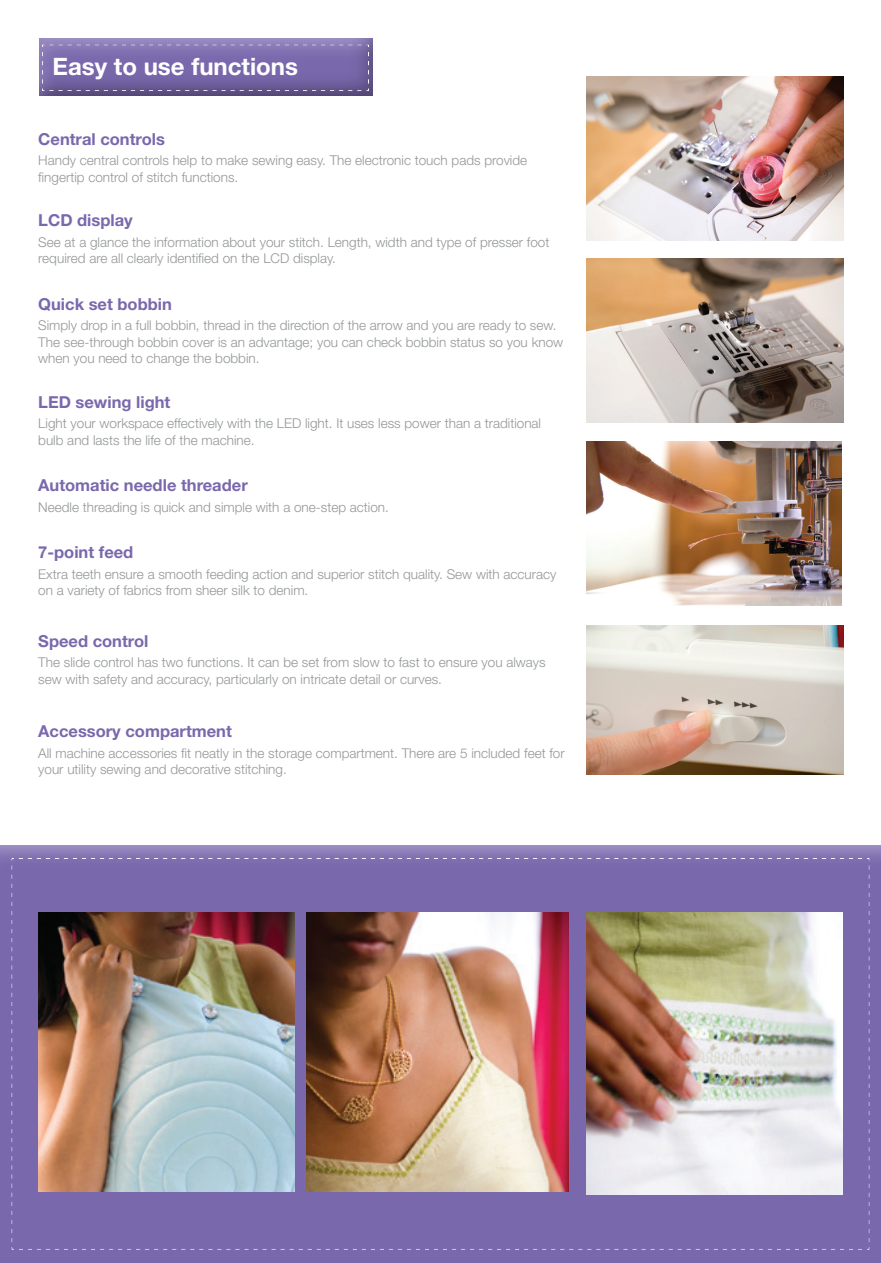
<style>
.page{position:relative;width:881px;height:1263px;background:#fff}
.page>*{position:absolute;margin:0;border:0;box-sizing:border-box;transform-origin:0 0}
.t1{font:700 24px "Helvetica Neue LT Std";color:#fff}
.t2{font:700 16.5px "Helvetica Neue";color:#7a68ad}
.t3{font:300 13.5px/16.5px "Helvetica Neue";color:#939698}
</style>
<div class="page">
<img style="left:586px;top:259px;width:256px;height:164px">
<div style="left:38px;top:36px;width:336px;height:61px;background:#231f20;opacity:.75"></div>
<div style="left:41px;top:42px;width:330px;height:49px;background:#231f20;opacity:.75"></div>
<img style="left:586px;top:441px;width:255px;height:165px">
<img style="left:586px;top:76px;width:256px;height:164px">
<img style="left:586px;top:626px;width:256px;height:148px">
<div style="left:0;top:843px;width:880px;height:420px;background:#231f20;opacity:.75"></div>
<div style="left:11px;top:856px;width:858px;height:394px;background:#7a68ad"></div>
<img style="left:586px;top:912px;width:256px;height:283px">
<img style="left:306px;top:912px;width:262px;height:279px">
<img style="left:38px;top:912px;width:256px;height:279px">
<h1 class="t1" style="left:52px;top:51px;width:247px">Easy to use functions</h1>
<p class="t2" style="left:38px;top:129px;width:128px">Central controls</p>
<p class="t3" style="left:38px;top:152px;width:490px">Handy central controls help to make sewing easy. The electronic touch pads provide fingertip control of stitch functions.</p>
<p class="t2" style="left:38px;top:210px;width:96px">LCD display</p>
<p class="t3" style="left:38px;top:233px;width:512px">See at a glance the information about your stitch. Length, width and type of presser foot required are all clearly identified on the LCD display.</p>
<p class="t2" style="left:38px;top:293px;width:135px">Quick set bobbin</p>
<p class="t3" style="left:38px;top:317px;width:526px">Simply drop in a full bobbin, thread in the direction of the arrow and you are ready to sew.<br>The see-through bobbin cover is an advantage; you can check bobbin status so you know when you need to change the bobbin.</p>
<p class="t2" style="left:38px;top:391px;width:133px">LED sewing light</p>
<p class="t3" style="left:38px;top:415px;width:504px">Light your workspace effectively with the LED light. It uses less power than a traditional bulb and lasts the life of the machine.</p>
<p class="t2" style="left:38px;top:475px;width:211px">Automatic needle threader</p>
<p class="t3" style="left:38px;top:498px;width:352px">Needle threading is quick and simple with a one-step action.</p>
<p class="t2" style="left:38px;top:542px;width:97px">7-point feed</p>
<p class="t3" style="left:38px;top:565px;width:519px">Extra teeth ensure a smooth feeding action and superior stitch quality. Sew with accuracy on a variety of fabrics from sheer silk to denim.</p>
<p class="t2" style="left:38px;top:630px;width:112px">Speed control</p>
<p class="t3" style="left:38px;top:654px;width:508px">The slide control has two functions. It can be set from slow to fast to ensure you always sew with safety and accuracy, particularly on intricate detail or curves.</p>
<p class="t2" style="left:38px;top:721px;width:195px">Accessory compartment</p>
<p class="t3" style="left:38px;top:744px;width:527px">All machine accessories fit neatly in the storage compartment. There are 5 included feet for your utility sewing and decorative stitching.</p>
</div>
